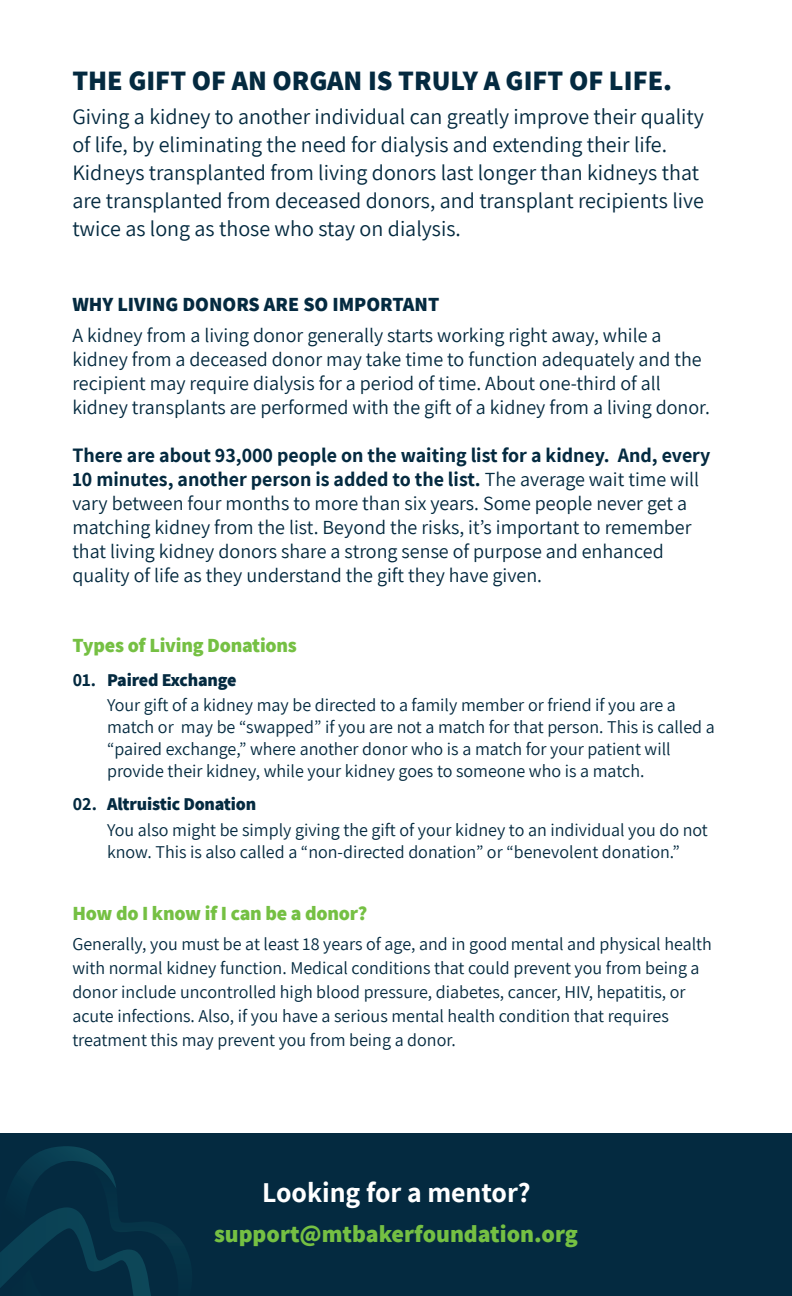
<style>
.page{position:relative;width:792px;height:1296px;background:#fff}
.page>*{position:absolute;margin:0;border:0;box-sizing:border-box;transform-origin:0 0}
.t1{font:800 28px "Assistant";color:#042a40}
.t2{font:700 28px "Assistant";color:#fff}
.t3{font:800 24px "Assistant";color:#75c043}
.t4{font:22px/28px "Assistant";color:#042a40}
.t5{font:20px/24px "Assistant";color:#042a40}
.t6{font:800 20px "Assistant";letter-spacing:-.01em;color:#75c043}
.t7{font:800 20px "Assistant";color:#042a40}
.t8{font:18px/24px "Assistant";color:#042a40}
.t9{font:800 18px "Assistant";letter-spacing:-.01em;color:#042a40}
.t10{font:700 18px "Assistant";color:#042a40}
.s1{font-weight:700}
</style>
<div class="page">
<div style="left:0;top:1133px;width:792px;height:163px;background:#042a40"></div>
<svg style="left:0;top:1146px;width:185px;height:150px"></svg>
<h1 class="t1" style="left:72px;top:62px;width:601px">THE GIFT OF AN ORGAN IS TRULY A GIFT OF LIFE.</h1>
<p class="t4" style="left:72px;top:102px;width:633px">Giving a kidney to another individual can greatly improve their quality of life, by eliminating the need for dialysis and extending their life.<br>Kidneys transplanted from living donors last longer than kidneys that are transplanted from deceased donors, and transplant recipients live twice as long as those who stay on dialysis.</p>
<p class="t7" style="left:72px;top:291px;width:369px">WHY LIVING DONORS ARE SO IMPORTANT</p>
<p class="t5" style="left:72px;top:323px;width:639px">A kidney from a living donor generally starts working right away, while a kidney from a deceased donor may take time to function adequately and the recipient may require dialysis for a period of time. About one-third of all kidney transplants are performed with the gift of a kidney from a living donor.</p>
<p class="t5" style="left:72px;top:443px;width:640px"><span class="s1">There are about 93,000 people on the waiting list for a kidney. And, every 10 minutes, another person is added to the list.</span> The average wait time will vary between four months to more than six years. Some people never get a matching kidney from the list. Beyond the risks, it’s important to remember that living kidney donors share a strong sense of purpose and enhanced quality of life as they understand the gift they have given.</p>
<p class="t6" style="left:72px;top:632px;width:226px">Types of Living Donations</p>
<p class="t10" style="left:73px;top:668px;width:25px">01.</p>
<p class="t8" style="left:107px;top:694px;width:609px;line-height:22px">Your gift of a kidney may be directed to a family member or friend if you are a match or may be “swapped” if you are not a match for that person. This is called a “paired exchange,” where another donor who is a match for your patient will provide their kidney, while your kidney goes to someone who is a match.</p>
<p class="t9" style="left:107px;top:667px;width:131px">Paired Exchange</p>
<p class="t10" style="left:73px;top:792px;width:26px">02.</p>
<p class="t9" style="left:107px;top:792px;width:151px">Altruistic Donation</p>
<p class="t8" style="left:107px;top:818px;width:602px;line-height:22px">You also might be simply giving the gift of your kidney to an individual you do not know. This is also called a “non-directed donation” or “benevolent donation.”</p>
<p class="t6" style="left:72px;top:899px;width:297px">How do I know if I can be a donor?</p>
<p class="t8" style="left:72px;top:931px;width:641px">Generally, you must be at least 18 years of age, and in good mental and physical health with normal kidney function. Medical conditions that could prevent you from being a donor include uncontrolled high blood pressure, diabetes, cancer, HIV, hepatitis, or acute infections. Also, if you have a serious mental health condition that requires treatment this may prevent you from being a donor.</p>
<h1 class="t2" style="left:262px;top:1173px;width:270px">Looking for a mentor?</h1>
<h2 class="t3" style="left:214px;top:1217px;width:365px">support@mtbakerfoundation.org</h2>
</div>
